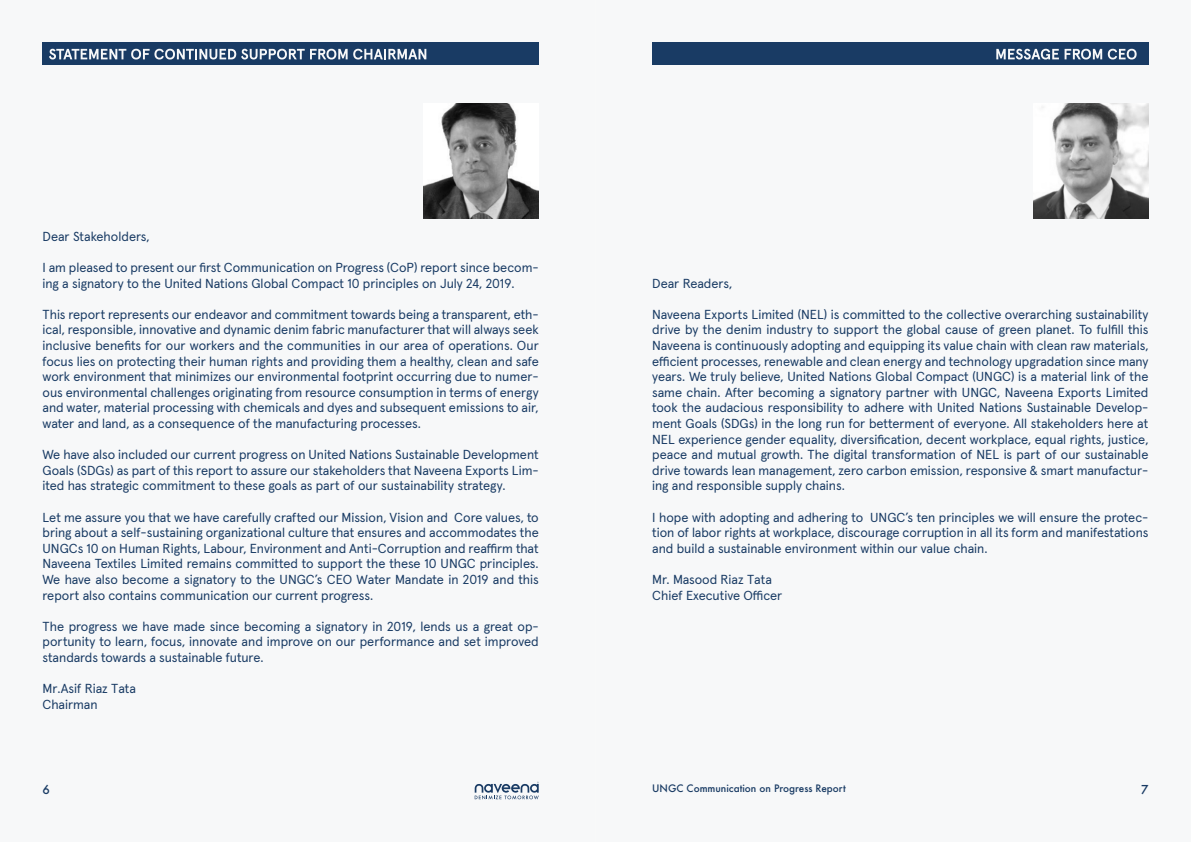
<style>
.page{position:relative;width:1191px;height:842px;background:#fff}
.page>*{position:absolute;margin:0;border:0;box-sizing:border-box;transform-origin:0 0}
.t1{font:13px/15.6px "Apercu Pro";color:#193b64;text-align:justify}
.t2{font:500 12px "Futura";color:#193b64}
.t3{font:500 10px "Futura";color:#193b64}
</style>
<div class="page">
<div style="left:595px;top:0;width:596px;height:842px;background:#f7f8f9"></div>
<div style="left:0;top:0;width:595px;height:842px;background:#f7f8f9"></div>
<svg style="left:475px;top:782px;width:64px;height:17px"></svg>
<div style="left:652px;top:43px;width:496px;height:22px;background:#193b64"></div>
<svg style="left:996px;top:49px;width:140px;height:11px"></svg>
<div style="left:43px;top:43px;width:496px;height:22px;background:#193b64"></div>
<svg style="left:49px;top:49px;width:298px;height:11px"></svg>
<svg style="left:353px;top:49px;width:73px;height:11px"></svg>
<img style="left:424px;top:103px;width:115px;height:115px">
<img style="left:1033px;top:103px;width:115px;height:115px">
<p class="t1" style="left:43px;top:227px;width:109px">Dear Stakeholders,</p>
<p class="t1" style="left:43px;top:259px;width:498px">I am pleased to present our first Communication on Progress (CoP) report since becom&shy;ing a signatory to the United Nations Global Compact 10 principles on July 24, 2019.</p>
<p class="t1" style="left:43px;top:305px;width:498px">This report represents our endeavor and commitment towards being a transparent, eth&shy;ical, responsible, innovative and dynamic denim fabric manufacturer that will always seek inclusive benefits for our workers and the communities in our area of operations. Our focus lies on protecting their human rights and providing them a healthy, clean and safe work environment that minimizes our environmental footprint occurring due to numer&shy;ous environmental challenges originating from resource consumption in terms of energy and water, material processing with chemicals and dyes and subsequent emissions to air, water and land, as a consequence of the manufacturing processes.</p>
<p class="t1" style="left:43px;top:446px;width:498px">We have also included our current progress on United Nations Sustainable Development Goals (SDGs) as part of this report to assure our stakeholders that Naveena Exports Lim&shy;ited has strategic commitment to these goals as part of our sustainability strategy.</p>
<p class="t1" style="left:43px;top:508px;width:498px">Let me assure you that we have carefully crafted our Mission, Vision and Core values, to bring about a self-sustaining organizational culture that ensures and accommodates the UNGCs 10 on Human Rights, Labour, Environment and Anti-Corruption and reaffirm that Naveena Textiles Limited remains committed to support the these 10 UNGC principles.<br>We have also become a signatory to the UNGC’s CEO Water Mandate in 2019 and this report also contains communication our current progress.</p>
<p class="t1" style="left:43px;top:617px;width:498px">The progress we have made since becoming a signatory in 2019, lends us a great op&shy;portunity to learn, focus, innovate and improve on our performance and set improved standards towards a sustainable future.</p>
<p class="t1" style="left:43px;top:680px;width:95px">Mr.Asif Riaz Tata<br>Chairman</p>
<p class="t1" style="left:652px;top:274px;width:81px">Dear Readers,</p>
<p class="t1" style="left:652px;top:305px;width:498px">Naveena Exports Limited (NEL) is committed to the collective overarching sustainability drive by the denim industry to support the global cause of green planet. To fulfill this Naveena is continuously adopting and equipping its value chain with clean raw materials, efficient processes, renewable and clean energy and technology upgradation since many years. We truly believe, United Nations Global Compact (UNGC) is a material link of the same chain. After becoming a signatory partner with UNGC, Naveena Exports Limited took the audacious responsibility to adhere with United Nations Sustainable Develop&shy;ment Goals (SDGs) in the long run for betterment of everyone. All stakeholders here at NEL experience gender equality, diversification, decent workplace, equal rights, justice, peace and mutual growth. The digital transformation of NEL is part of our sustainable drive towards lean management, zero carbon emission, responsive &amp; smart manufactur&shy;ing and responsible supply chains.</p>
<p class="t1" style="left:652px;top:508px;width:498px">I hope with adopting and adhering to UNGC’s ten principles we will ensure the protec&shy;tion of labor rights at workplace, discourage corruption in all its form and manifestations and build a sustainable environment within our value chain.</p>
<p class="t1" style="left:652px;top:571px;width:132px">Mr. Masood Riaz Tata<br>Chief Executive Officer</p>
<p class="t2" style="left:43px;top:781px;width:9px">6</p>
<p class="t3" style="left:652px;top:782px;width:195px">UNGC Communication on Progress Report</p>
<p class="t2" style="left:1141px;top:781px;width:9px">7</p>
</div>
